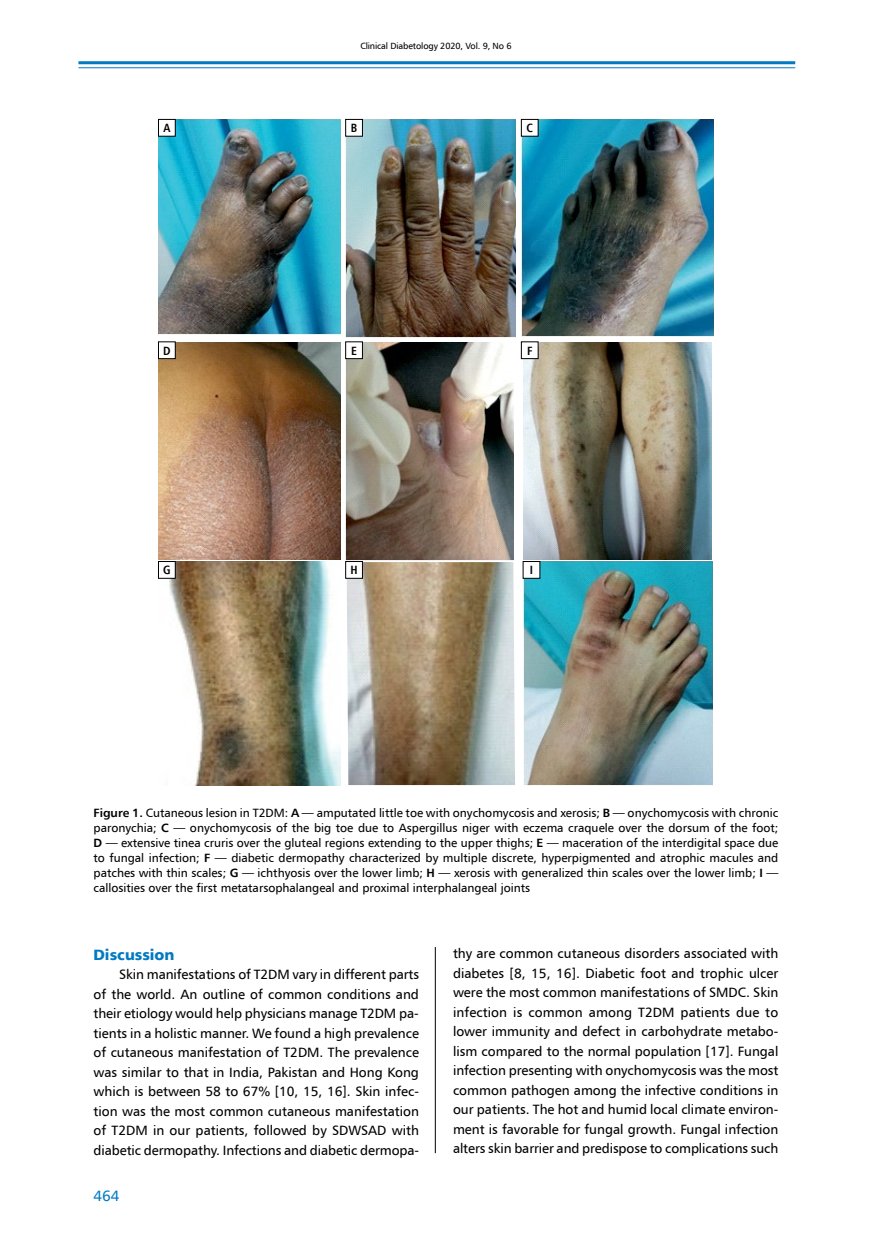
<style>
.page{position:relative;width:872px;height:1234px;background:#fff}
.page>*{position:absolute;margin:0;border:0;box-sizing:border-box;transform-origin:0 0}
.t1{font:15px "Humnst 777 Blk EU";color:#007ac2}
.t2{font:15px "Humnst 777 EU";color:#007ac2}
.t3{font:13.5px/19.5px "Humnst 777 EU";letter-spacing:-.005em;color:#000;text-align:justify}
.t4{font:12px/15px "Humnst 777 EU";color:#000;text-align:justify}
.t5{font:700 12px "Humnst 777 Cn EU";color:#000}
.t6{font:9px "Humnst 777 EU";letter-spacing:-.015em;color:#000}
.s1{font-weight:700}
</style>
<div class="page">
<hr style="left:435px;top:119px;width:1px;height:1033px;background:#000">
<hr style="left:78px;top:61px;width:717px;height:3px;background:#007ac2">
<hr style="left:78px;top:67px;width:717px;height:1px;background:#007ac2">
<div style="left:408px;top:101px;width:49px;height:845px;background:#fff"></div>
<img style="left:158px;top:119px;width:182px;height:216px">
<img style="left:346px;top:119px;width:169px;height:218px">
<img style="left:521px;top:119px;width:193px;height:217px">
<img style="left:158px;top:342px;width:182px;height:217px">
<img style="left:346px;top:342px;width:167px;height:218px">
<img style="left:523px;top:342px;width:188px;height:217px">
<img style="left:158px;top:562px;width:183px;height:223px">
<img style="left:347px;top:562px;width:168px;height:222px">
<img style="left:523px;top:561px;width:189px;height:224px">
<div style="left:158px;top:119px;width:17px;height:17px;background:#fff"></div>
<div style="left:158px;top:119px;width:18px;height:17px;border:1px solid #000"></div>
<div style="left:346px;top:119px;width:16px;height:17px;background:#fff"></div>
<div style="left:345px;top:119px;width:18px;height:17px;border:1px solid #000"></div>
<div style="left:521px;top:119px;width:17px;height:17px;background:#fff"></div>
<div style="left:521px;top:119px;width:17px;height:17px;border:1px solid #000"></div>
<div style="left:158px;top:342px;width:17px;height:16px;background:#fff"></div>
<div style="left:158px;top:341px;width:18px;height:18px;border:1px solid #000"></div>
<div style="left:346px;top:342px;width:16px;height:16px;background:#fff"></div>
<div style="left:345px;top:341px;width:18px;height:18px;border:1px solid #000"></div>
<div style="left:521px;top:342px;width:17px;height:16px;background:#fff"></div>
<div style="left:521px;top:341px;width:17px;height:18px;border:1px solid #000"></div>
<div style="left:158px;top:561px;width:17px;height:17px;background:#fff"></div>
<div style="left:158px;top:561px;width:18px;height:17px;border:1px solid #000"></div>
<div style="left:346px;top:561px;width:16px;height:17px;background:#fff"></div>
<div style="left:345px;top:561px;width:18px;height:17px;border:1px solid #000"></div>
<div style="left:523px;top:561px;width:17px;height:17px;background:#fff"></div>
<p class="t6" style="left:360px;top:41px;width:153px">Clinical Diabetology 2020, Vol. 9, No 6</p>
<p class="t5" style="left:163px;top:121px;width:9px">A</p>
<p class="t5" style="left:351px;top:121px;width:8px">B</p>
<p class="t5" style="left:526px;top:121px;width:8px">C</p>
<p class="t5" style="left:163px;top:343px;width:9px">D</p>
<p class="t5" style="left:351px;top:343px;width:7px">E</p>
<p class="t5" style="left:527px;top:343px;width:7px">F</p>
<p class="t5" style="left:163px;top:562px;width:9px">G</p>
<p class="t5" style="left:350px;top:562px;width:9px">H</p>
<p class="t5" style="left:530px;top:562px;width:5px">I</p>
<p class="t4" style="left:94px;top:804px;width:686px"><span class="s1">Figure 1.</span> Cutaneous lesion in T2DM: <span class="s1">A</span> — amputated little toe with onychomycosis and xerosis; <span class="s1">B</span> — onychomycosis with chronic paronychia; <span class="s1">C</span> — onychomycosis of the big toe due to Aspergillus niger with eczema craquele over the dorsum of the foot; <span class="s1">D</span> — extensive tinea cruris over the gluteal regions extending to the upper thighs; <span class="s1">E</span> — maceration of the interdigital space due to fungal infection; <span class="s1">F</span> — diabetic dermopathy characterized by multiple discrete, hyperpigmented and atrophic macules and patches with thin scales; <span class="s1">G</span> — ichthyosis over the lower limb; <span class="s1">H</span> — xerosis with generalized thin scales over the lower limb; <span class="s1">I</span> — callosities over the first metatarsophalangeal and proximal interphalangeal joints</p>
<p class="t1" style="left:94px;top:944px;width:83px">Discussion</p>
<p class="t3" style="left:94px;top:964px;width:327px;text-indent:26px">Skin manifestations of T2DM vary in different parts of the world. An outline of common conditions and their etiology would help physicians manage T2DM pa&shy;tients in a holistic manner. We found a high prevalence of cutaneous manifestation of T2DM. The prevalence was similar to that in India, Pakistan and Hong Kong which is between 58 to 67% [10, 15, 16]. Skin infec&shy;tion was the most common cutaneous manifestation of T2DM in our patients, followed by SDWSAD with diabetic dermopathy. Infections and diabetic dermopa-</p>
<p class="t2" style="left:94px;top:1185px;width:27px">464</p>
<p class="t3" style="left:453px;top:943px;width:327px">thy are common cutaneous disorders associated with diabetes [8, 15, 16]. Diabetic foot and trophic ulcer were the most common manifestations of SMDC. Skin infection is common among T2DM patients due to lower immunity and defect in carbohydrate metabo&shy;lism compared to the normal population [17]. Fungal infection presenting with onychomycosis was the most common pathogen among the infective conditions in our patients. The hot and humid local climate environ&shy;ment is favorable for fungal growth. Fungal infection alters skin barrier and predispose to complications such</p>
</div>
